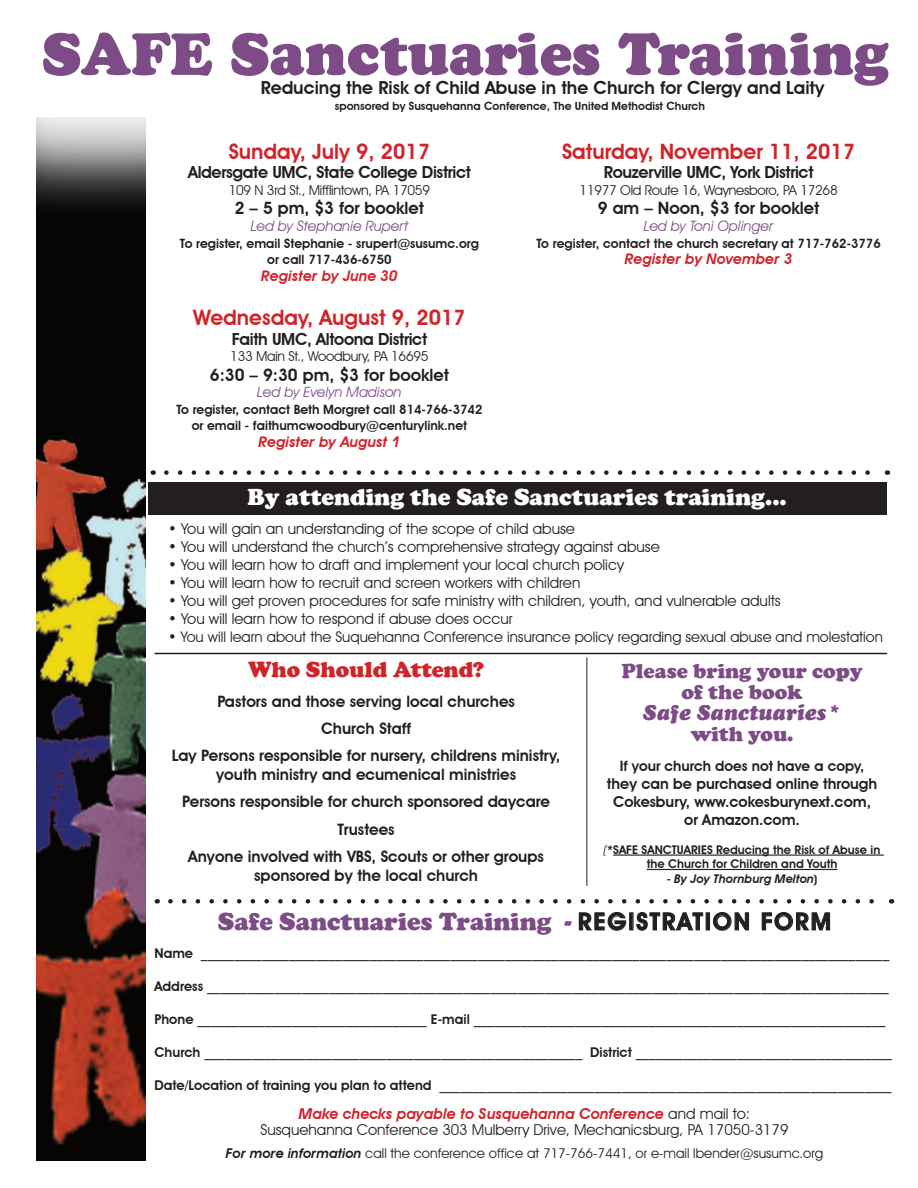
<style>
.page{position:relative;width:918px;height:1188px;background:#fff}
.page>*{position:absolute;margin:0;border:0;box-sizing:border-box;transform-origin:0 0}
.t1{font:57px "Cooper BT Black Headline";color:#7d4c87}
.t2{font:900 25.5px "Cooper";color:#7d4c87}
.t3{font:900 24px "Cooper";color:#fff}
.t4{font:900 22.5px "Cooper";color:#d1232a}
.t5{font:600 21.15px "Avant Garde IT Cby BT";color:#d1232a}
.t6{font:900 21px/21px "Cooper";color:#7d4c87;text-align:center}
.t7{font:600 18px "Avant Garde IT Cby BT";color:#231f20}
.t8{font:600 16.95px "Avant Garde IT Cby BT";color:#231f20}
.t9{font:600 16.65px "Avant Garde IT Cby BT";letter-spacing:-.02em;color:#231f20}
.t10{font:600 15.75px/18.9px "Avant Garde IT Cby BT";color:#231f20;text-align:center}
.t11{font:15px/16.5px "Avant Garde IT Cby BT";color:#231f20;text-align:center}
.t12{font:600 15px/18px "Avant Garde IT Cby BT";color:#231f20;text-align:center}
.t13{font:14.7px "Avant Garde IT Cby BT";color:#231f20}
.t14{font:italic 600 14.7px "Avant Garde IT Cby BT";color:#d1232a}
.t15{font:italic 14.25px "Avant Garde IT Cby BT";color:#7d4c87}
.t16{font:600 14.25px "Avant Garde IT Cby BT";color:#231f20}
.t17{font:13.65px "Avant Garde IT Cby BT";letter-spacing:-.02em;color:#231f20}
.t18{font:600 13.5px "Avant Garde IT Cby BT";color:#231f20}
.t19{font:13.5px "Avant Garde IT Cby BT";color:#231f20}
.t20{font:600 12.9px/16.6px "Avant Garde IT Cby BT";color:#231f20;text-align:center}
.t21{font:600 12px/14.4px "Avant Garde IT Cby BT";color:#231f20;text-align:center}
.t22{font:italic 600 12px "Avant Garde IT Cby BT";color:#231f20}
.t23{font:600 11.4px "Avant Garde IT Cby BT";color:#231f20}
.s1{font-style:italic}
.s2{font-weight:400;font-style:italic}
.s3{font-style:normal}
.s4{font-family:"Avant Garde IT Cby BT";font-weight:600;font-size:24px;color:#231f20}
.s5{font-weight:600;font-style:italic;color:#d1232a}
.s6{font-weight:600;font-style:italic}
</style>
<div class="page">
<img style="left:36px;top:220px;width:110px;height:941px">
<div style="left:0;top:0;width:270px;height:220px;background:#fff;opacity:.96"></div>
<div style="left:38px;top:91px;width:129px;height:25px;background:#fff"></div>
<div style="left:149px;top:482px;width:738px;height:32px;background:#231f20"></div>
<hr style="left:155px;top:653px;width:732px;height:1px;background:#231f20">
<hr style="left:613px;top:855px;width:271px;height:1px;background:#231f20">
<hr style="left:647px;top:869px;width:190px;height:1px;background:#231f20">
<svg style="left:166px;top:470px;width:704px;height:5px"></svg>
<hr style="left:587px;top:657px;width:1px;height:229px;background:#231f20">
<svg style="left:170px;top:899px;width:704px;height:5px"></svg>
<svg style="left:579px;top:912px;width:47px;height:19px"></svg>
<div style="left:629px;top:912px;width:4px;height:18px;border:1px solid #231f20"></div>
<svg style="left:636px;top:912px;width:67px;height:19px"></svg>
<div style="left:706px;top:912px;width:4px;height:18px;border:1px solid #231f20"></div>
<svg style="left:713px;top:912px;width:36px;height:19px"></svg>
<svg style="left:762px;top:912px;width:68px;height:19px"></svg>
<p class="t1" style="left:42px;top:20px;width:848px">SAFE Sanctuaries Training</p>
<p class="t7" style="left:261px;top:77px;width:565px">Reducing the Risk of Child Abuse in the Church for Clergy and Laity</p>
<p class="t23" style="left:335px;top:99px;width:372px">sponsored by Susquehanna Conference, The United Methodist Church</p>
<p class="t5" style="left:229px;top:139px;width:203px">Sunday, July 9, 2017</p>
<p class="t9" style="left:188px;top:163px;width:284px">Aldersgate UMC, State College District</p>
<p class="t17" style="left:229px;top:182px;width:203px">109 N 3rd St., Mifflintown, PA 17059</p>
<p class="t8" style="left:235px;top:198px;width:191px">2 – 5 pm, $3 for booklet</p>
<p class="t15" style="left:251px;top:217px;width:159px">Led by Stephanie Rupert</p>
<p class="t20" style="left:180px;top:235px;width:301px">To register, email Stephanie - srupert@susumc.org or call 717-436-6750</p>
<p class="t14" style="left:261px;top:267px;width:138px">Register by June 30</p>
<p class="t5" style="left:193px;top:305px;width:274px">Wednesday, August 9, 2017</p>
<p class="t9" style="left:232px;top:329px;width:197px">Faith UMC, Altoona District</p>
<p class="t17" style="left:230px;top:348px;width:200px">133 Main St., Woodbury, PA 16695</p>
<p class="t8" style="left:210px;top:364px;width:241px">6:30 – 9:30 pm, $3 for booklet</p>
<p class="t15" style="left:257px;top:383px;width:146px">Led by Evelyn Madison</p>
<p class="t20" style="left:176px;top:401px;width:308px">To register, contact Beth Morgret call 814-766-3742 or email - faithumcwoodbury@centurylink.net</p>
<p class="t14" style="left:259px;top:433px;width:143px">Register by August 1</p>
<p class="t5" style="left:562px;top:139px;width:295px">Saturday, November 11, 2017</p>
<p class="t9" style="left:604px;top:163px;width:211px">Rouzerville UMC, York District</p>
<p class="t17" style="left:580px;top:182px;width:260px">11977 Old Route 16, Waynesboro, PA 17268</p>
<p class="t8" style="left:598px;top:198px;width:223px">9 am – Noon, $3 for booklet</p>
<p class="t15" style="left:644px;top:217px;width:131px">Led by Toni Oplinger</p>
<p class="t20" style="left:536px;top:235px;width:346px">To register, contact the church secretary at 717-762-3776</p>
<p class="t14" style="left:625px;top:250px;width:169px">Register by November 3</p>
<p class="t3" style="left:248px;top:483px;width:541px">By attending the Safe Sanctuaries training...</p>
<p class="t11" style="left:168px;top:521px;width:409px">• You will gain an understanding of the scope of child abuse</p>
<p class="t11" style="left:168px;top:539px;width:493px">• You will understand the church’s comprehensive strategy against abuse</p>
<p class="t11" style="left:168px;top:557px;width:458px">• You will learn how to draft and implement your local church policy</p>
<p class="t11" style="left:168px;top:575px;width:414px">• You will learn how to recruit and screen workers with children</p>
<p class="t11" style="left:168px;top:593px;width:614px">• You will get proven procedures for safe ministry with children, youth, and vulnerable adults</p>
<p class="t11" style="left:168px;top:611px;width:346px">• You will learn how to respond if abuse does occur</p>
<p class="t13" style="left:168px;top:628px;width:716px">• You will learn about the Suquehanna Conference insurance policy regarding sexual abuse and molestation</p>
<p class="t4" style="left:248px;top:656px;width:238px">Who Should Attend?</p>
<p class="t10" style="left:217px;top:692px;width:299px">Pastors and those serving local churches</p>
<p class="t10" style="left:321px;top:719px;width:92px">Church Staff</p>
<p class="t10" style="left:172px;top:746px;width:390px">Lay Persons responsible for nursery, childrens ministry, youth ministry and ecumenical ministries</p>
<p class="t10" style="left:182px;top:792px;width:369px">Persons responsible for church sponsored daycare</p>
<p class="t10" style="left:338px;top:820px;width:59px">Trustees</p>
<p class="t10" style="left:188px;top:847px;width:357px">Anyone involved with VBS, Scouts or other groups sponsored by the local church</p>
<p class="t6" style="left:622px;top:660px;width:243px">Please bring your copy of the book<br><span class="s1">Safe Sanctuaries* </span>with you.</p>
<p class="t16" style="left:620px;top:758px;width:246px">If your church does not have a copy,</p>
<p class="t12" style="left:607px;top:775px;width:272px">they can be purchased online through<br>Cokesbury, www.cokesburynext.com, or Amazon.com.</p>
<p class="t21" style="left:604px;top:842px;width:278px"><span class="s2">(</span>*SAFE SANCTUARIES Reducing the Risk of Abuse in the Church for Children and Youth</p>
<p class="t22" style="left:667px;top:871px;width:152px"><span class="s3">-</span> By Joy Thornburg Melton<span class="s3">)</span></p>
<p class="t2" style="left:218px;top:907px;width:615px">Safe Sanctuaries Training - <span class="s4">REGISTRATION FORM</span></p>
<p class="t18" style="left:155px;top:946px;width:736px">Name ______________________________________________________________________________________________________</p>
<p class="t18" style="left:155px;top:979px;width:736px">Address _____________________________________________________________________________________________________</p>
<p class="t18" style="left:155px;top:1012px;width:732px">Phone __________________________________ E-mail _____________________________________________________________</p>
<p class="t18" style="left:155px;top:1045px;width:739px">Church ________________________________________________________ District ______________________________________</p>
<p class="t18" style="left:155px;top:1078px;width:739px">Date/Location of training you plan to attend ___________________________________________________________________</p>
<p class="t11" style="left:260px;top:1105px;width:530px"><span class="s5">Make checks payable to Susquehanna Conference</span> and mail to:<br>Susquehanna Conference 303 Mulberry Drive, Mechanicsburg, PA 17050-3179</p>
<p class="t19" style="left:226px;top:1145px;width:599px"><span class="s6">For more information</span> call the conference office at 717-766-7441, or e-mail lbender@susumc.org</p>
</div>
